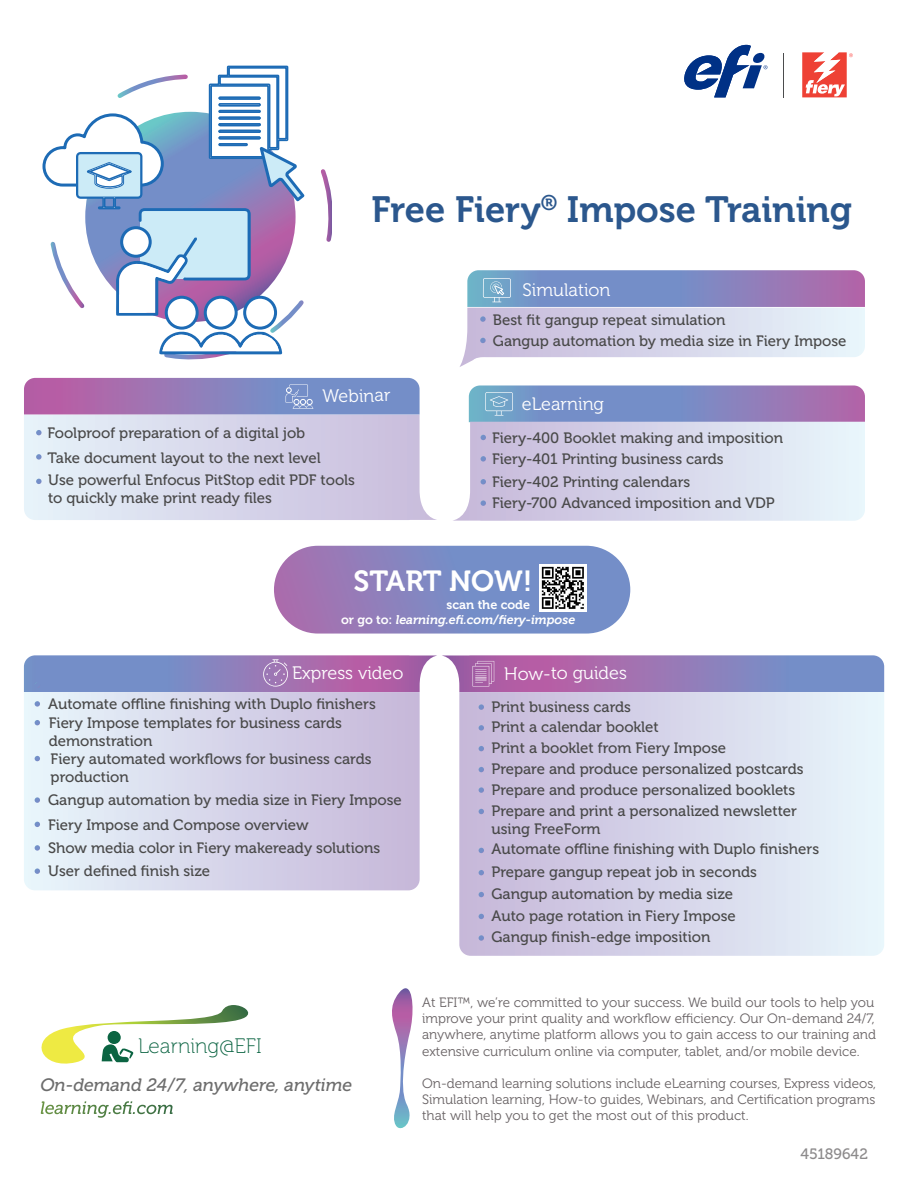
<style>
.page{position:relative;width:918px;height:1188px;background:#fff}
.page>*{position:absolute;margin:0;border:0;box-sizing:border-box;transform-origin:0 0}
.t1{font:36.3px "Museo 700";color:#2b578d}
.t2{font:28.95px "Museo 700";letter-spacing:-.005em;color:#fff}
.t3{font:20.85px "Museo 100";color:#0b6442}
.t4{font:18px "Museo 300";color:#fff}
.t5{font:italic 17.85px "Museo 500";color:#6d6d6d}
.t6{font:15px/21.1px "Museo 500";color:#494949}
.t7{font:15px "Museo 500";color:#8d8b8c}
.t8{font:13.5px/16.2px "Museo 300";color:#686264}
.t9{font:italic 12.6px/14.5px "Museo 700";color:#fff}
.s1{font-style:normal}
</style>
<div class="page">
<svg style="left:274px;top:546px;width:356px;height:88px;background:#8586c0"></svg>
<svg style="left:41px;top:1101px;width:132px;height:17px"></svg>
<svg style="left:392px;top:988px;width:21px;height:141px"></svg>
<svg style="left:453px;top:385px;width:412px;height:136px;background:#c3c4e0"></svg>
<svg style="left:684px;top:45px;width:83px;height:52px"></svg>
<svg style="left:802px;top:52px;width:51px;height:45px"></svg>
<hr style="left:783px;top:53px;width:1px;height:44px;background:#4b4c4d">
<svg style="left:41px;top:1005px;width:208px;height:59px"></svg>
<svg style="left:42px;top:65px;width:290px;height:295px"></svg>
<div style="left:166px;top:297px;width:31px;height:31px;background:#fff;border-radius:50%"></div>
<div style="left:165px;top:296px;width:34px;height:34px;border:3px solid #1d6bb5;border-radius:50%"></div>
<div style="left:205px;top:297px;width:31px;height:31px;background:#fff;border-radius:50%"></div>
<div style="left:204px;top:296px;width:34px;height:34px;border:3px solid #1d6bb5;border-radius:50%"></div>
<div style="left:245px;top:297px;width:31px;height:31px;background:#fff;border-radius:50%"></div>
<div style="left:243px;top:296px;width:34px;height:34px;border:3px solid #1d6bb5;border-radius:50%"></div>
<div style="left:122px;top:228px;width:28px;height:28px;background:#fff;border-radius:50%"></div>
<div style="left:120px;top:226px;width:32px;height:32px;border:3px solid #1d6bb5;border-radius:50%"></div>
<svg style="left:24px;top:692px;width:396px;height:198px;background:#d6d5ea"></svg>
<svg style="left:459px;top:692px;width:425px;height:264px;background:#d6d5ea"></svg>
<svg style="left:35px;top:701px;width:5px;height:6px"></svg>
<svg style="left:35px;top:845px;width:5px;height:6px"></svg>
<svg style="left:35px;top:797px;width:5px;height:6px"></svg>
<svg style="left:35px;top:822px;width:5px;height:5px"></svg>
<svg style="left:35px;top:720px;width:5px;height:5px"></svg>
<svg style="left:35px;top:756px;width:5px;height:5px"></svg>
<svg style="left:35px;top:868px;width:5px;height:6px"></svg>
<svg style="left:24px;top:378px;width:413px;height:142px;background:#c7c2df"></svg>
<svg style="left:24px;top:655px;width:860px;height:37px;background:#9780bb"></svg>
<svg style="left:479px;top:848px;width:5px;height:5px"></svg>
<svg style="left:479px;top:892px;width:5px;height:5px"></svg>
<svg style="left:479px;top:914px;width:5px;height:5px"></svg>
<svg style="left:479px;top:870px;width:5px;height:5px"></svg>
<svg style="left:479px;top:935px;width:5px;height:6px"></svg>
<svg style="left:479px;top:746px;width:5px;height:5px"></svg>
<svg style="left:479px;top:725px;width:5px;height:6px"></svg>
<svg style="left:479px;top:704px;width:5px;height:6px"></svg>
<svg style="left:479px;top:767px;width:5px;height:5px"></svg>
<svg style="left:479px;top:809px;width:5px;height:5px"></svg>
<svg style="left:479px;top:787px;width:5px;height:6px"></svg>
<svg style="left:459px;top:270px;width:406px;height:97px;background:#bdbedd"></svg>
<img style="left:540px;top:565px;width:46px;height:46px">
<h1 class="t1" style="left:371px;top:190px;width:482px">Free Fiery<sup>®</sup> Impose Training</h1>
<p class="t4" style="left:523px;top:281px;width:89px">Simulation</p>
<p class="t6" style="left:47px;top:422px;width:259px">Foolproof preparation of a digital job</p>
<p class="t4" style="left:322px;top:386px;width:69px;rotate:-1deg">Webinar</p>
<p class="t6" style="left:47px;top:446px;width:309px;line-height:22.8px">Take document layout to the next level<br>Use powerful Enfocus PitStop edit PDF tools</p>
<p class="t6" style="left:48px;top:488px;width:225px">to quickly make print ready files</p>
<p class="t6" style="left:493px;top:310px;width:355px">Best fit gangup repeat simulation<br>Gangup automation by media size in Fiery Impose</p>
<p class="t4" style="left:522px;top:394px;width:84px">eLearning</p>
<p class="t6" style="left:492px;top:427px;width:293px">Fiery-400 Booklet making and imposition<br>Fiery-401 Printing business cards</p>
<p class="t6" style="left:492px;top:472px;width:284px">Fiery-402 Printing calendars<br>Fiery-700 Advanced imposition and VDP</p>
<h2 class="t2" style="left:353px;top:565px;width:180px">START NOW!</h2>
<p class="t9" style="left:341px;top:597px;width:236px;text-indent:106px"><span class="s1">scan the code<br>or go to:</span> learning.efi.com/fiery-impose</p>
<p class="t4" style="left:292px;top:663px;width:113px">Express video</p>
<p class="t6" style="left:48px;top:694px;width:329px">Automate offline finishing with Duplo finishers</p>
<p class="t6" style="left:49px;top:714px;width:295px;line-height:18px">Fiery Impose templates for business cards demonstration</p>
<p class="t6" style="left:51px;top:750px;width:322px;line-height:18px">Fiery automated workflows for business cards production</p>
<p class="t6" style="left:48px;top:788px;width:355px;line-height:24.3px">Gangup automation by media size in Fiery Impose<br>Fiery Impose and Compose overview</p>
<p class="t6" style="left:48px;top:838px;width:334px">Show media color in Fiery makeready solutions</p>
<p class="t6" style="left:48px;top:861px;width:163px">User defined finish size</p>
<p class="t4" style="left:504px;top:664px;width:124px;rotate:-1deg">How-to guides</p>
<p class="t6" style="left:491px;top:696px;width:141px">Print business cards</p>
<p class="t6" style="left:491px;top:717px;width:169px">Print a calendar booklet</p>
<p class="t6" style="left:491px;top:738px;width:236px">Print a booklet from Fiery Impose</p>
<p class="t6" style="left:491px;top:759px;width:314px">Prepare and produce personalized postcards</p>
<p class="t6" style="left:491px;top:802px;width:307px;line-height:18px">Prepare and print a personalized newsletter using FreeForm</p>
<p class="t6" style="left:491px;top:779px;width:305px">Prepare and produce personalized booklets</p>
<p class="t6" style="left:491px;top:838px;width:329px">Automate offline finishing with Duplo finishers</p>
<p class="t6" style="left:491px;top:883px;width:246px;line-height:21.9px">Gangup automation by media size<br>Auto page rotation in Fiery Impose</p>
<p class="t6" style="left:491px;top:862px;width:267px">Prepare gangup repeat job in seconds</p>
<p class="t6" style="left:491px;top:927px;width:221px">Gangup finish-edge imposition</p>
<h3 class="t3" style="left:138px;top:1035px;width:125px">Learning@EFI</h3>
<p class="t5" style="left:40px;top:1075px;width:313px">On-demand 24/7, anywhere, anytime</p>
<p class="t8" style="left:422px;top:995px;width:455px">At EFI™, we’re committed to your success. We build our tools to help you improve your print quality and workflow efficiency. Our On-demand 24/7, anywhere, anytime platform allows you to gain access to our training and extensive curriculum online via computer, tablet, and/or mobile device.</p>
<p class="t8" style="left:422px;top:1076px;width:456px;text-align:justify">On-demand learning solutions include eLearning courses, Express videos, Simulation learning, How-to guides, Webinars, and Certification programs that will help you to get the most out of this product.</p>
<p class="t7" style="left:800px;top:1146px;width:69px">45189642</p>
</div>
